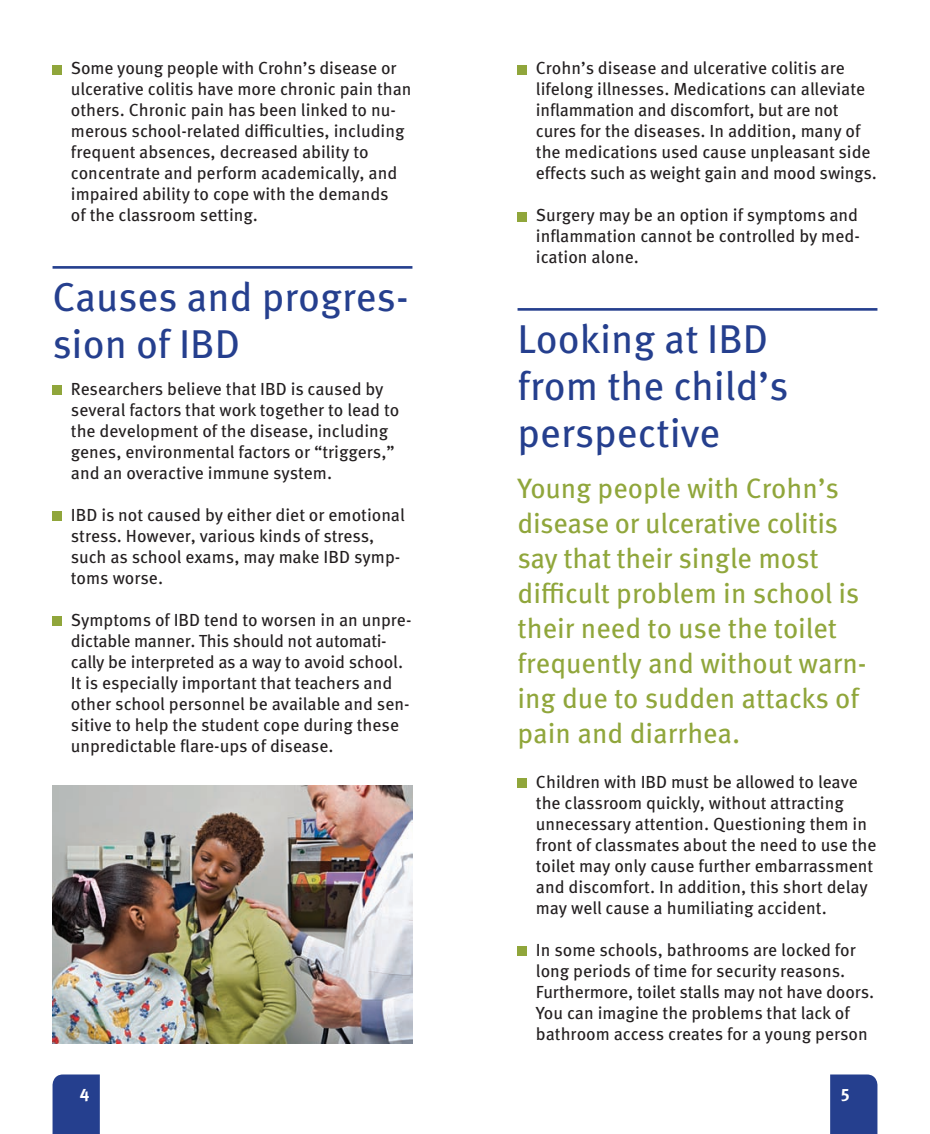
<style>
.page{position:relative;width:930px;height:1134px;background:#fff}
.page>*{position:absolute;margin:0;border:0;box-sizing:border-box;transform-origin:0 0}
.t1{font:40.25px/47.2px "Meta Pro";color:#253f8e}
.t2{font:28px/35px "Meta Pro";letter-spacing:-.005em;color:#90a63b}
.t3{font:17.5px/21px "Meta Pro";color:#231f20}
.t4{font:700 17.5px "Meta Pro";color:#fff}
</style>
<div class="page">
<hr style="left:517px;top:308px;width:360px;height:3px;background:#253f8e">
<div style="left:517px;top:779px;width:10px;height:9px;background:#90a63b"></div>
<div style="left:517px;top:947px;width:10px;height:9px;background:#90a63b"></div>
<div style="left:517px;top:212px;width:10px;height:9px;background:#90a63b"></div>
<div style="left:517px;top:65px;width:10px;height:9px;background:#90a63b"></div>
<div style="left:830px;top:1074px;width:47px;height:60px;background:#253f8e"></div>
<div style="left:52px;top:1074px;width:48px;height:60px;background:#253f8e"></div>
<hr style="left:52px;top:266px;width:360px;height:3px;background:#253f8e">
<div style="left:52px;top:511px;width:10px;height:10px;background:#90a63b"></div>
<div style="left:52px;top:616px;width:10px;height:10px;background:#90a63b"></div>
<div style="left:52px;top:385px;width:10px;height:10px;background:#90a63b"></div>
<div style="left:52px;top:65px;width:10px;height:9px;background:#90a63b"></div>
<img style="left:52px;top:786px;width:360px;height:257px">
<p class="t3" style="left:71px;top:60px;width:342px">Some young people with Crohn’s disease or ulcerative colitis have more chronic pain than others. Chronic pain has been linked to nu&shy;merous school-related difficulties, including frequent absences, decreased ability to concentrate and perform academically, and impaired ability to cope with the demands<br>of the classroom setting.</p>
<h1 class="t1" style="left:52px;top:277px;width:357px">Causes and progres&shy;sion of IBD</h1>
<p class="t3" style="left:71px;top:380px;width:330px">Researchers believe that IBD is caused by several factors that work together to lead to the development of the disease, including genes, environmental factors or “triggers,” and an overactive immune system.</p>
<p class="t3" style="left:71px;top:506px;width:335px">IBD is not caused by either diet or emotional stress. However, various kinds of stress, such as school exams, may make IBD symp&shy;toms worse.</p>
<p class="t3" style="left:71px;top:611px;width:342px">Symptoms of IBD tend to worsen in an unpre&shy;dictable manner. This should not automati&shy;cally be interpreted as a way to avoid school.<br>It is especially important that teachers and other school personnel be available and sen&shy;sitive to help the student cope during these unpredictable flare-ups of disease.</p>
<p class="t3" style="left:536px;top:60px;width:342px">Crohn’s disease and ulcerative colitis are lifelong illnesses. Medications can alleviate inflammation and discomfort, but are not cures for the diseases. In addition, many of the medications used cause unpleasant side effects such as weight gain and mood swings.</p>
<p class="t3" style="left:536px;top:207px;width:325px;text-align:justify">Surgery may be an option if symptoms and inflammation cannot be controlled by med&shy;ication alone.</p>
<h1 class="t1" style="left:517px;top:319px;width:272px">Looking at IBD from the child’s perspective</h1>
<h2 class="t2" style="left:517px;top:473px;width:350px">Young people with Crohn’s disease or ulcerative colitis say that their single most difficult problem in school is their need to use the toilet frequently and without warn&shy;ing due to sudden attacks of pain and diarrhea.</h2>
<p class="t3" style="left:536px;top:774px;width:342px">Children with IBD must be allowed to leave the classroom quickly, without attracting unnecessary attention. Questioning them in front of classmates about the need to use the toilet may only cause further embarrassment and discomfort. In addition, this short delay may well cause a humiliating accident.</p>
<p class="t3" style="left:536px;top:942px;width:340px">In some schools, bathrooms are locked for long periods of time for security reasons.<br>Furthermore, toilet stalls may not have doors.<br>You can imagine the problems that lack of bathroom access creates for a young person</p>
<p class="t4" style="left:80px;top:1086px;width:11px">4</p>
<p class="t4" style="left:840px;top:1086px;width:11px">5</p>
</div>
